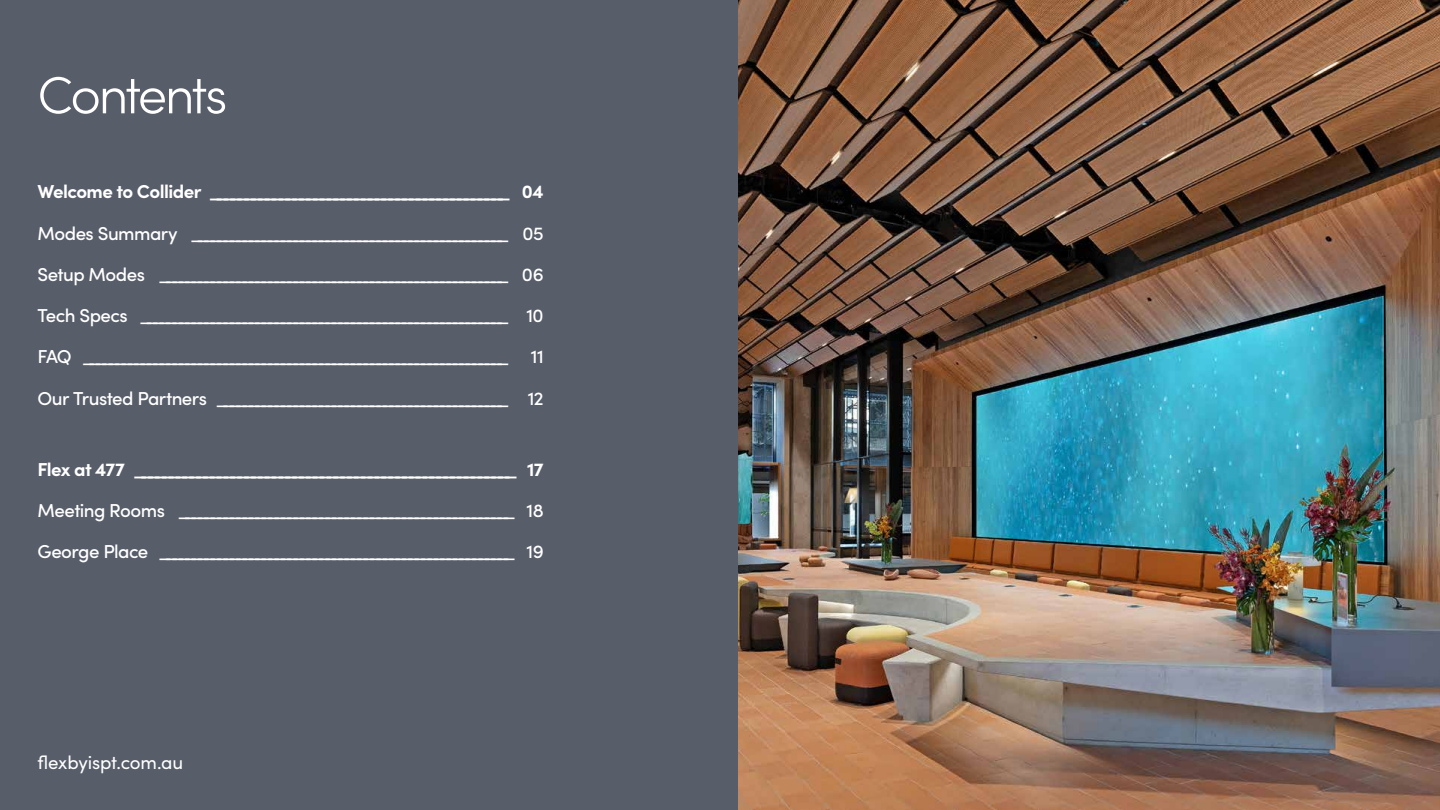
<style>
.page{position:relative;width:1440px;height:810px;background:#575d69}
.page>*{position:absolute;margin:0;border:0;box-sizing:border-box;transform-origin:0 0}
.t1{font:300 52.5px "Sofia Pro";letter-spacing:-.055em;color:#fff}
.t2{font:500 18.75px/41.2px "Sofia Pro";color:#fff;text-align:justify}
.t3{font:700 18.75px "Sofia Pro";color:#fff}
.t4{font:18.75px "Sofia Pro";letter-spacing:-.01em;color:#fff}
</style>
<div class="page">
<img style="left:739px;top:0;width:701px;height:810px">
<h1 class="t1" style="left:38px;top:57px;width:191px">Contents</h1>
<p class="t3" style="left:38px;top:177px;width:508px">W e l c o m e t o C o l l i d e r ___________________________________________ 0 4</p>
<p class="t2" style="left:38px;top:211px;width:508px">M o d e s S u m m a r y _________________________________________________ 0 5<br>S e t u p M o d e s ______________________________________________________ 0 6<br>T e c h S p e c s _________________________________________________________ 1 0<br>F A Q __________________________________________________________________ 1 1<br>O u r T r u s t e d P a r t n e r s _____________________________________________ 1 2</p>
<p class="t3" style="left:38px;top:455px;width:508px">F l e x a t 4 7 7 _______________________________________________________ 1 7</p>
<p class="t2" style="left:38px;top:489px;width:508px">M e e t i n g R o o m s ____________________________________________________ 1 8</p>
<p class="t2" style="left:38px;top:530px;width:508px">G e o r g e P l a c e _______________________________________________________ 1 9</p>
<p class="t4" style="left:38px;top:748px;width:147px">flexbyispt.com.au</p>
</div>
